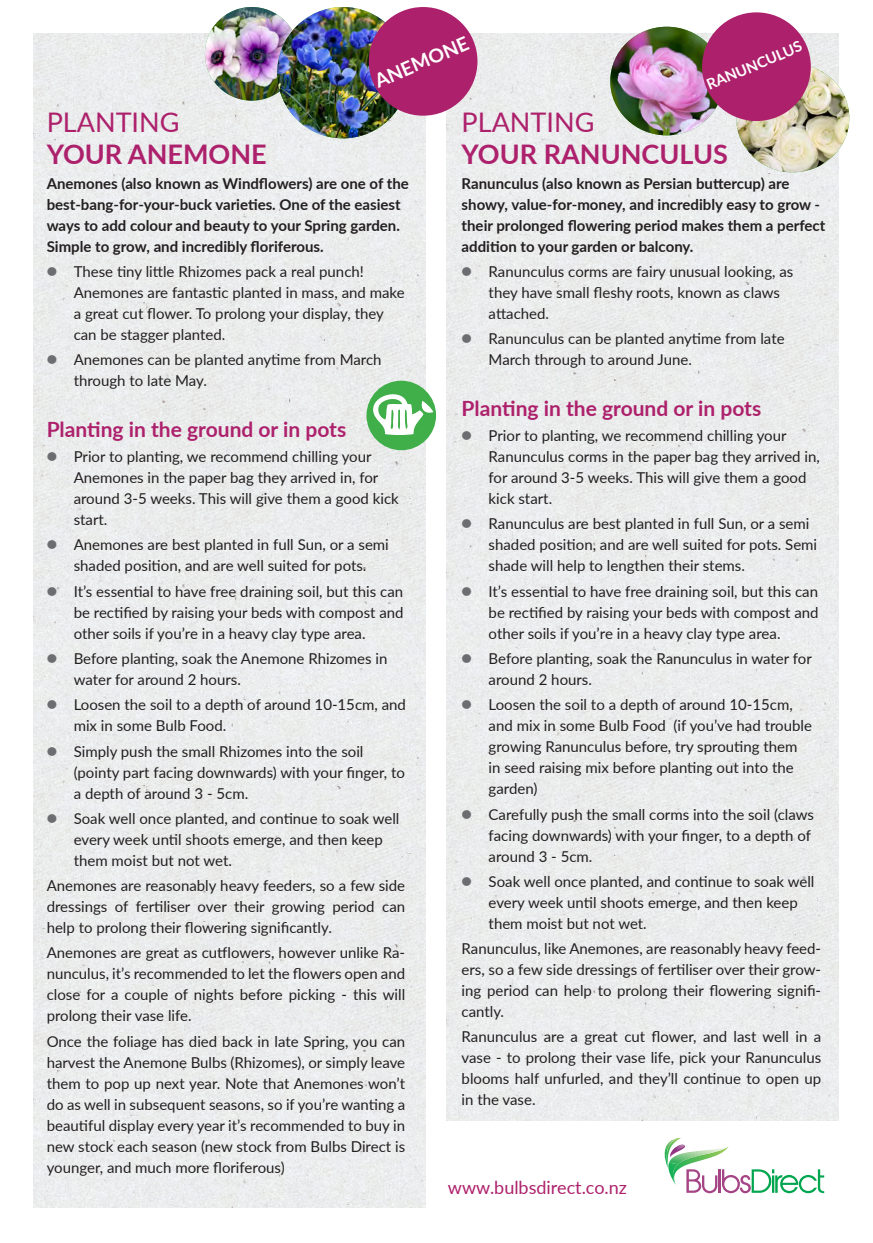
<style>
.page{position:relative;width:873px;height:1243px;background:#fff}
.page>*{position:absolute;margin:0;border:0;box-sizing:border-box;transform-origin:0 0}
.paragraph_with_bulle{font:700 27px "Lato";color:#ad216c}
.paragraph_with_bulle-2{font:27px "Lato";color:#ad216c}
.t1{font:700 21px "Lato";color:#ad216c}
.t2{font:700 19.5px "Lato";color:#fff}
.t3{font:18px "Lato";color:#ad216c}
.t4{font:15px/21px "Lato";color:#231f20}
.paragraph_with_bulle-3{font:700 15px/21px "Lato";color:#231f20}
.t5{font:700 15px "Lato";color:#fff}
.s1{font-weight:900;font-size:18px;color:#6c6d70}
</style>
<div class="page">
<svg style="left:664px;top:1138px;width:159px;height:55px"></svg>
<img style="left:446px;top:34px;width:392px;height:1086px">
<img style="left:34px;top:34px;width:391px;height:1173px">
<div style="left:366px;top:381px;width:70px;height:69px;background:#40ae49;border-radius:50%"></div>
<svg style="left:371px;top:387px;width:62px;height:48px"></svg>
<img style="left:610px;top:27px;width:113px;height:108px">
<img style="left:205px;top:7px;width:93px;height:94px;border-radius:47px">
<img style="left:277px;top:7px;width:131px;height:131px;border-radius:66px">
<div style="left:368px;top:7px;width:109px;height:109px;background:#ad216c;border-radius:50%"></div>
<img style="left:736px;top:64px;width:113px;height:108px">
<div style="left:701px;top:12px;width:109px;height:109px;background:#ad216c;border-radius:50%"></div>
<p class="t2" style="left:370px;top:68px;width:102px;rotate:-23deg">ANEMONE</p>
<p class="t5" style="left:702px;top:75px;width:104px;rotate:-23deg">RANUNCULUS</p>
<p class="paragraph_with_bulle-2" style="left:47px;top:103px;width:134px">PLANTING</p>
<p class="paragraph_with_bulle" style="left:47px;top:134px;width:221px">YOUR ANEMONE</p>
<p class="paragraph_with_bulle-3" style="left:47px;top:172px;width:363px">Anemones (also known as Windflowers) are one of the best-bang-for-your-buck varieties. One of the easiest ways to add colour and beauty to your Spring garden.<br>Simple to grow, and incredibly floriferous.</p>
<p class="t4" style="left:74px;top:261px;width:332px;text-indent:-27px"><span class="s1">•</span> These tiny little Rhizomes pack a real punch!<br>Anemones are fantastic planted in mass, and make a great cut flower. To prolong your display, they can be stagger planted.</p>
<p class="t4" style="left:74px;top:349px;width:309px;text-indent:-27px"><span class="s1">•</span> Anemones can be planted anytime from March through to late May.</p>
<p class="t1" style="left:47px;top:414px;width:301px">Planting in the ground or in pots</p>
<p class="t4" style="left:74px;top:446px;width:326px;text-indent:-27px"><span class="s1">•</span> Prior to planting, we recommend chilling your Anemones in the paper bag they arrived in, for around 3-5 weeks. This will give them a good kick start.</p>
<p class="t4" style="left:47px;top:534px;width:343px;text-align:center"><span class="s1">•</span> Anemones are best planted in full Sun, or a semi shaded position, and are well suited for pots.</p>
<p class="t4" style="left:74px;top:580px;width:331px;text-align:justify;text-indent:-27px"><span class="s1">•</span> It’s essential to have free draining soil, but this can be rectified by raising your beds with compost and other soils if you’re in a heavy clay type area.</p>
<p class="t4" style="left:74px;top:647px;width:315px;text-indent:-27px"><span class="s1">•</span> Before planting, soak the Anemone Rhizomes in water for around 2 hours.</p>
<p class="t4" style="left:74px;top:694px;width:334px;text-indent:-27px"><span class="s1">•</span> Loosen the soil to a depth of around 10-15cm, and mix in some Bulb Food.</p>
<p class="t4" style="left:74px;top:740px;width:333px;text-indent:-27px"><span class="s1">•</span> Simply push the small Rhizomes into the soil (pointy part facing downwards) with your finger, to a depth of around 3 - 5cm.</p>
<p class="t4" style="left:74px;top:807px;width:327px;text-indent:-27px"><span class="s1">•</span> Soak well once planted, and continue to soak well every week until shoots emerge, and then keep them moist but not wet.</p>
<p class="t4" style="left:47px;top:874px;width:360px;text-align:justify">Anemones are reasonably heavy feeders, so a few side dressings of fertiliser over their growing period can help to prolong their flowering significantly.</p>
<p class="t4" style="left:47px;top:942px;width:360px;text-align:justify">Anemones are great as cutflowers, however unlike Ra&shy;nunculus, it’s recommended to let the flowers open and close for a couple of nights before picking - this will prolong their vase life.</p>
<p class="t4" style="left:47px;top:1030px;width:360px;text-align:justify">Once the foliage has died back in late Spring, you can harvest the Anemone Bulbs (Rhizomes), or simply leave them to pop up next year. Note that Anemones won’t do as well in subsequent seasons, so if you’re wanting a beautiful display every year it’s recommended to buy in new stock each season (new stock from Bulbs Direct is younger, and much more floriferous)</p>
<p class="paragraph_with_bulle-2" style="left:461px;top:103px;width:134px">PLANTING</p>
<p class="paragraph_with_bulle" style="left:461px;top:134px;width:268px">YOUR RANUNCULUS</p>
<p class="paragraph_with_bulle-3" style="left:461px;top:172px;width:365px">Ranunculus (also known as Persian buttercup) are showy, value-for-money, and incredibly easy to grow - their prolonged flowering period makes them a perfect addition to your garden or balcony.</p>
<p class="t4" style="left:488px;top:261px;width:306px;text-indent:-27px"><span class="s1">•</span> Ranunculus corms are fairy unusual looking, as they have small fleshy roots, known as claws attached.</p>
<p class="t4" style="left:488px;top:328px;width:297px;text-indent:-27px"><span class="s1">•</span> Ranunculus can be planted anytime from late<br>March through to around June.</p>
<p class="t1" style="left:461px;top:393px;width:301px">Planting in the ground or in pots</p>
<p class="t4" style="left:488px;top:425px;width:332px;text-indent:-27px"><span class="s1">•</span> Prior to planting, we recommend chilling your Ranunculus corms in the paper bag they arrived in, for around 3-5 weeks. This will give them a good kick start.</p>
<p class="t4" style="left:488px;top:513px;width:330px;text-indent:-27px"><span class="s1">•</span> Ranunculus are best planted in full Sun, or a semi shaded position, and are well suited for pots. Semi shade will help to lengthen their stems.</p>
<p class="t4" style="left:488px;top:580px;width:331px;text-align:justify;text-indent:-27px"><span class="s1">•</span> It’s essential to have free draining soil, but this can be rectified by raising your beds with compost and other soils if you’re in a heavy clay type area.</p>
<p class="t4" style="left:488px;top:647px;width:324px;text-indent:-27px"><span class="s1">•</span> Before planting, soak the Ranunculus in water for around 2 hours.</p>
<p class="t4" style="left:488px;top:694px;width:325px;text-indent:-27px"><span class="s1">•</span> Loosen the soil to a depth of around 10-15cm, and mix in some Bulb Food (if you’ve had trouble growing Ranunculus before, try sprouting them in seed raising mix before planting out into the garden)</p>
<p class="t4" style="left:488px;top:803px;width:327px;text-indent:-27px"><span class="s1">•</span> Carefully push the small corms into the soil (claws facing downwards) with your finger, to a depth of around 3 - 5cm.</p>
<p class="t4" style="left:488px;top:870px;width:327px;text-indent:-27px"><span class="s1">•</span> Soak well once planted, and continue to soak well every week until shoots emerge, and then keep them moist but not wet.</p>
<p class="t4" style="left:461px;top:937px;width:361px;text-align:justify">Ranunculus, like Anemones, are reasonably heavy feed&shy;ers, so a few side dressings of fertiliser over their grow&shy;ing period can help to prolong their flowering signifi&shy;cantly.</p>
<p class="t4" style="left:461px;top:1026px;width:361px;text-align:justify">Ranunculus are a great cut flower, and last well in a vase - to prolong their vase life, pick your Ranunculus blooms half unfurled, and they’ll continue to open up in the vase.</p>
<p class="t3" style="left:448px;top:1175px;width:180px">www.bulbsdirect.co.nz</p>
</div>
